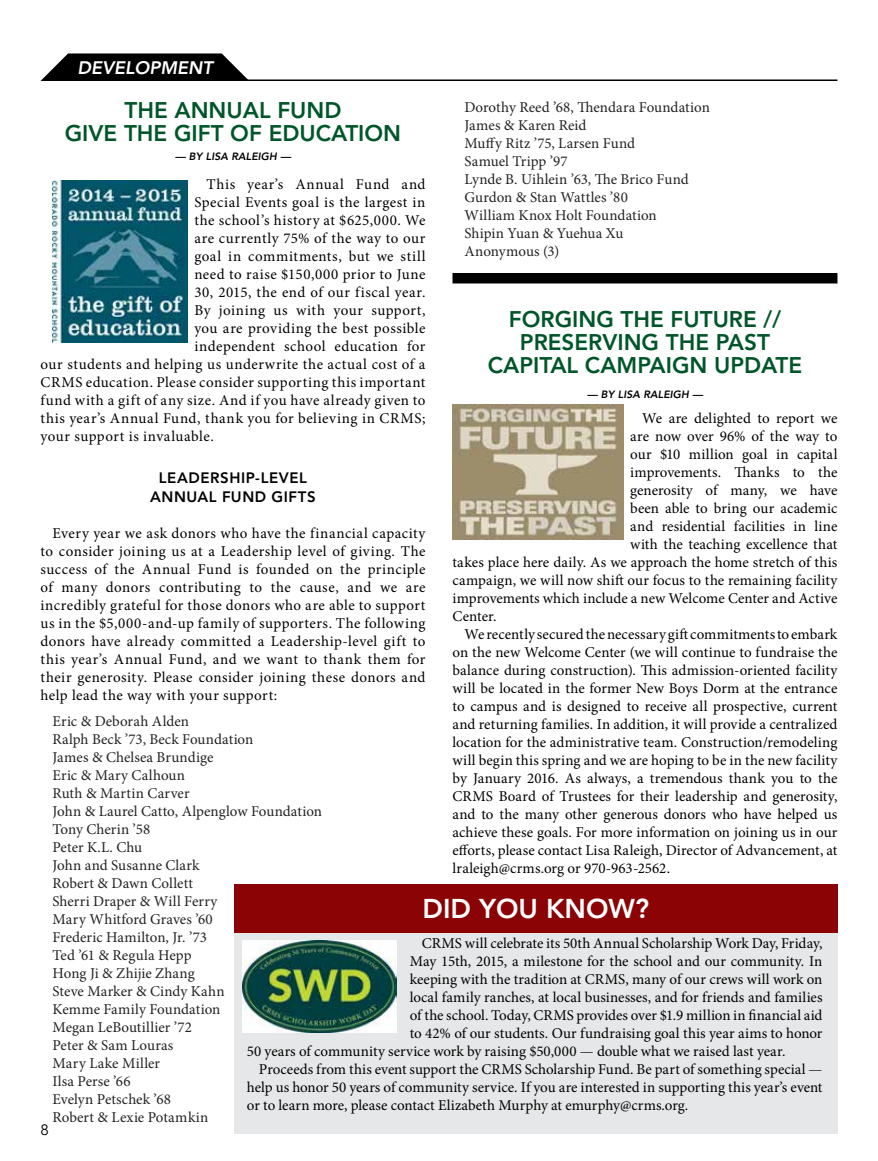
<style>
.page{position:relative;width:878px;height:1161px;background:#fff}
.page>*{position:absolute;margin:0;border:0;box-sizing:border-box;transform-origin:0 0}
.t1{font:800 27px "Avenir LT Std";color:#fff}
.t2{font:800 22.5px/23.2px "Avenir LT Std";color:#005629;text-align:center}
.t3{font:italic 800 18px "Avenir LT Std";color:#fff}
.t4{font:15px/18px "Minion Pro";letter-spacing:.01em;color:#000;text-align:justify}
.t5{font:15px/18px "Minion Pro";letter-spacing:.005em;color:#222}
.t6{font:15px "Minion Pro";letter-spacing:.035em;color:#000}
.t7{font:15px "Minion Pro";letter-spacing:.03em;color:#000}
.t8{font:15px "Minion Pro";letter-spacing:.04em;color:#000}
.t9{font:800 15px/19.5px "Avenir LT Std";letter-spacing:.035em;color:#000;text-align:center}
.t10{font:15px "Minion Pro";letter-spacing:.045em;color:#000}
.t11{font:15px "Avenir";color:#000}
.t12{font:italic 800 10.5px "Avenir LT Std";letter-spacing:.01em;color:#000}
.s1{color:#222}
</style>
<div class="page">
<hr style="left:45px;top:80px;width:792px;height:1px;background:#000">
<svg style="left:40px;top:53px;width:209px;height:28px"></svg>
<img style="left:53px;top:181px;width:134px;height:162px">
<div style="left:452px;top:273px;width:385px;height:11px;background:#000"></div>
<img style="left:452px;top:404px;width:171px;height:136px">
<div style="left:234px;top:932px;width:603px;height:202px;background:#e6e7e8"></div>
<div style="left:234px;top:884px;width:603px;height:49px;background:#8b0304"></div>
<img style="left:242px;top:940px;width:154px;height:93px">
<p class="t3" style="left:77px;top:57px;width:137px">DEVELOPMENT</p>
<p class="t5" style="left:464px;top:98px;width:247px">Dorothy Reed ’68, Thendara Foundation<br>James &amp; Karen Reid<br>Muffy Ritz ’75, Larsen Fund<br>Samuel Tripp ’97<br>Lynde B. Uihlein ’63, The Brico Fund<br>Gurdon &amp; Stan Wattles ’80<br>William Knox Holt Foundation<br>Shipin Yuan &amp; Yuehua Xu<br>Anonymous (3)</p>
<h2 class="t2" style="left:65px;top:98px;width:338px">THE ANNUAL FUND<br>GIVE THE GIFT OF EDUCATION</h2>
<p class="t12" style="left:175px;top:150px;width:117px">— BY LISA RALEIGH —</p>
<p class="t10" style="left:206px;top:174px;width:221px">This year’s Annual Fund and</p>
<p class="t6" style="left:194px;top:192px;width:233px">Special Events goal is the largest in</p>
<p class="t6" style="left:194px;top:210px;width:233px">the school’s history at $625,000. We</p>
<p class="t7" style="left:194px;top:228px;width:233px">are currently 75% of the way to our</p>
<p class="t6" style="left:194px;top:246px;width:232px">goal in commitments, but we still</p>
<p class="t8" style="left:194px;top:264px;width:232px">need to raise $150,000 prior to June</p>
<p class="t8" style="left:194px;top:282px;width:232px">30, 2015, the end of our fiscal year.</p>
<p class="t7" style="left:194px;top:300px;width:233px">By joining us with your support,</p>
<p class="t7" style="left:194px;top:318px;width:233px">you are providing the best possible</p>
<p class="t7" style="left:194px;top:336px;width:233px">independent school education for</p>
<p class="t6" style="left:41px;top:354px;width:386px">our students and helping us underwrite the actual cost of a</p>
<p class="t6" style="left:41px;top:372px;width:386px">CRMS education. Please consider supporting this important</p>
<p class="t6" style="left:41px;top:390px;width:386px">fund with a gift of any size. And if you have already given to</p>
<p class="t8" style="left:41px;top:408px;width:386px">this year’s Annual Fund, thank you for believing in CRMS;</p>
<p class="t7" style="left:41px;top:426px;width:175px">your support is invaluable.</p>
<p class="t9" style="left:150px;top:468px;width:167px">LEADERSHIP-LEVEL<br>ANNUAL FUND GIFTS</p>
<p class="t4" style="left:41px;top:525px;width:386px;text-indent:12px">Every year we ask donors who have the financial capacity to consider joining us at a Leadership level of giving. The success of the Annual Fund is founded on the principle of many donors contributing to the cause, and we are incredibly grateful for those donors who are able to support us in the $5,000-and-up family of supporters. The following donors have already committed a Leadership-level gift to this year’s Annual Fund, and we want to thank them for their generosity. Please consider joining these donors and help lead the way with your support:</p>
<h2 class="t2" style="left:488px;top:307px;width:316px">FORGING THE FUTURE //<br>PRESERVING THE PAST<br>CAPITAL CAMPAIGN UPDATE</h2>
<p class="t12" style="left:587px;top:388px;width:117px">— BY LISA RALEIGH —</p>
<p class="t4" style="left:642px;top:409px;width:197px">We are delighted to report we</p>
<p class="t4" style="left:630px;top:427px;width:209px">are now over 96% of the way to</p>
<p class="t4" style="left:630px;top:445px;width:209px">our $10 million goal in capital</p>
<p class="t4" style="left:630px;top:463px;width:209px">improvements. Thanks to the</p>
<p class="t4" style="left:630px;top:481px;width:209px">generosity of many, we have</p>
<p class="t4" style="left:630px;top:499px;width:209px">been able to bring our academic</p>
<p class="t4" style="left:630px;top:517px;width:209px">and residential facilities in line</p>
<p class="t4" style="left:630px;top:535px;width:209px">with the teaching excellence that</p>
<p class="t4" style="left:452px;top:553px;width:386px">takes place here daily. As we approach the home stretch of this</p>
<p class="t4" style="left:452px;top:571px;width:386px">campaign, we will now shift our focus to the remaining facility</p>
<p class="t4" style="left:452px;top:589px;width:386px">improvements which include a new Welcome Center and Active</p>
<p class="t4" style="left:452px;top:607px;width:46px">Center.</p>
<p class="t4" style="left:464px;top:625px;width:374px">We recently secured the necessary gift commitments to embark</p>
<p class="t4" style="left:452px;top:643px;width:386px">on the new Welcome Center (we will continue to fundraise the</p>
<p class="t4" style="left:452px;top:661px;width:386px">balance during construction). This admission-oriented facility</p>
<p class="t4" style="left:452px;top:679px;width:386px">will be located in the former New Boys Dorm at the entrance</p>
<p class="t4" style="left:452px;top:697px;width:386px">to campus and is designed to receive all prospective, current</p>
<p class="t4" style="left:452px;top:715px;width:386px">and returning families. In addition, it will provide a centralized</p>
<p class="t4" style="left:452px;top:733px;width:386px">location for the administrative team. Construction/remodeling</p>
<p class="t4" style="left:452px;top:751px;width:386px">will begin this spring and we are hoping to be in the new facility</p>
<p class="t4" style="left:452px;top:769px;width:386px">by January 2016. As always, a tremendous thank you to the</p>
<p class="t4" style="left:452px;top:787px;width:386px">CRMS Board of Trustees for their leadership and generosity,</p>
<p class="t4" style="left:452px;top:805px;width:386px">and to the many other generous donors who have helped us</p>
<p class="t4" style="left:452px;top:823px;width:386px">achieve these goals. For more information on joining us in our</p>
<p class="t4" style="left:452px;top:841px;width:386px">efforts, please contact Lisa Raleigh, Director of Advancement, at</p>
<p class="t4" style="left:452px;top:859px;width:219px">lraleigh@crms.org or 970-963-2562.</p>
<p class="t5" style="left:52px;top:712px;width:271px">Eric &amp; Deborah Alden<br>Ralph Beck ’73, Beck Foundation<br>James &amp; Chelsea Brundige<br>Eric &amp; Mary Calhoun<br>Ruth &amp; Martin Carver<br>John &amp; Laurel Catto, Alpenglow Foundation</p>
<p class="t5" style="left:52px;top:820px;width:174px">Tony Cherin ’58<br>Peter K.L. Chu<br>John and Susanne Clark<br>Robert &amp; Dawn Collett<br>Sherri Draper &amp; Will Ferry<br>Mary Whitford Graves ’60<br>Frederic Hamilton, Jr. ’73<br>Ted ’61 &amp; Regula Hepp<br>Hong Ji &amp; Zhijie Zhang<br>Steve Marker &amp; Cindy Kahn<br>Kemme Family Foundation<br>Megan LeBoutillier ’72<br>Peter &amp; Sam Louras<br>Mary Lake Miller<br>Ilsa Perse ’66<br>Evelyn Petschek ’68<br>Robert &amp; Lexie Potamkin</p>
<h1 class="t1" style="left:422px;top:893px;width:228px">DID YOU KNOW?</h1>
<p class="t4" style="left:421px;top:934px;width:402px">CRMS will celebrate its 50th Annual Scholarship Work Day, Friday,</p>
<p class="t4" style="left:410px;top:952px;width:414px">May 15th, 2015, a milestone for the school and our community. In</p>
<p class="t4" style="left:410px;top:970px;width:414px">keeping with the tradition at CRMS, many of our crews will work on</p>
<p class="t4" style="left:410px;top:988px;width:414px">local family ranches, at local businesses, and for friends and families</p>
<p class="t4" style="left:410px;top:1006px;width:414px">of the school. Today, CRMS provides over $1.9 million in financial aid</p>
<p class="t4" style="left:410px;top:1024px;width:414px">to 42% of our students. Our fundraising goal this year aims to honor</p>
<p class="t4" style="left:247px;top:1042px;width:540px">50 years of community service work by raising $50,000 <span class="s1">—</span> double what we raised last year.</p>
<p class="t4" style="left:259px;top:1060px;width:565px">Proceeds from this event support the CRMS Scholarship Fund. Be part of something special <span class="s1">—</span></p>
<p class="t4" style="left:247px;top:1078px;width:577px">help us honor 50 years of community service. If you are interested in supporting this year’s event</p>
<p class="t4" style="left:247px;top:1096px;width:443px">or to learn more, please contact Elizabeth Murphy at emurphy@crms.org.</p>
<p class="t11" style="left:40px;top:1121px;width:10px">8</p>
</div>
